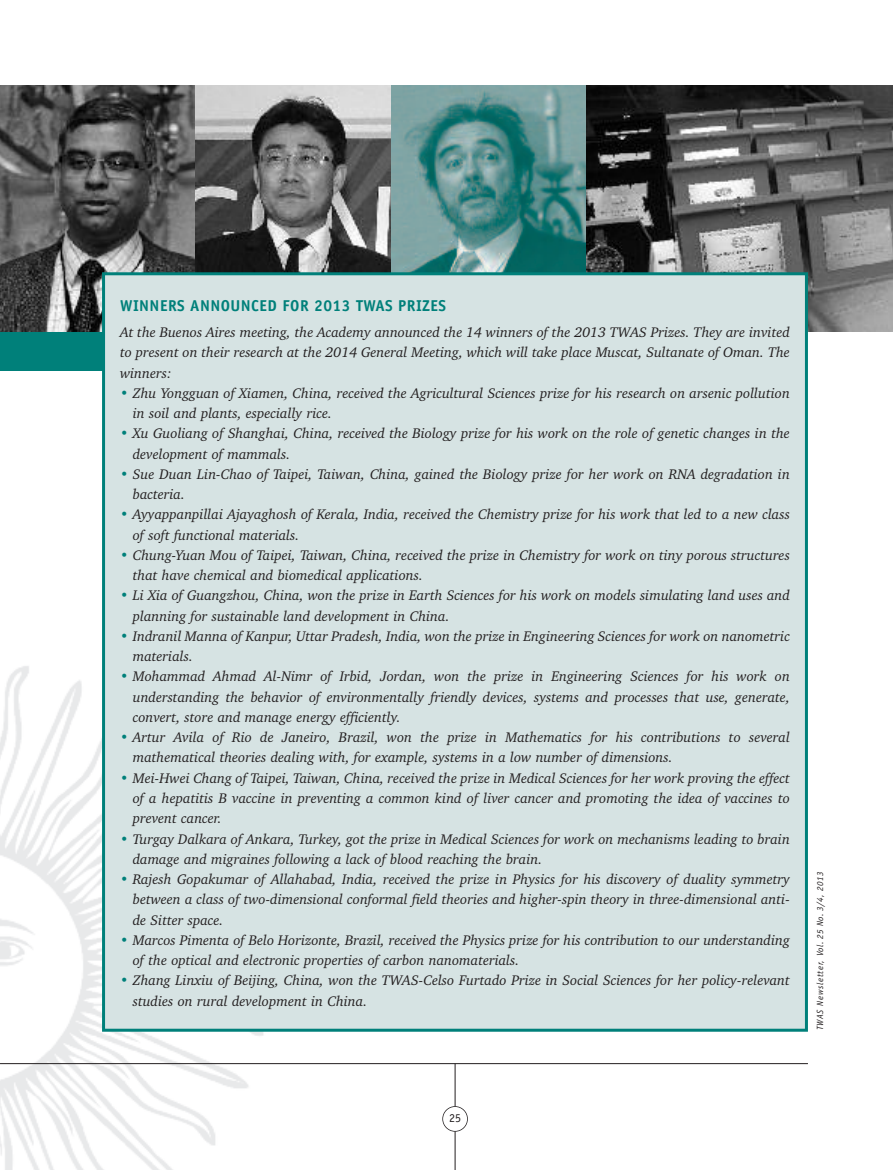
<style>
.page{position:relative;width:893px;height:1170px;background:#fff}
.page>*{position:absolute;margin:0;border:0;box-sizing:border-box;transform-origin:0 0}
.t1{font:700 15.75px "Officina Sans";letter-spacing:.025em;color:#00807a}
.t2{font:italic 14.25px/20.2px "Charter BT";color:#231f20}
.t3{font:12px "Officina Sans";color:#231f20}
.t4{font:italic 9px "Officina Sans";letter-spacing:.05em;color:#231f20}
.s1{color:#00807a}
</style>
<div class="page">
<img style="left:0;top:666px;width:361px;height:503px">
<img style="left:1px;top:85px;width:195px;height:247px">
<svg style="left:196px;top:85px;width:195px;height:187px;background:#747474"></svg>
<svg style="left:391px;top:85px;width:196px;height:187px;background:#59908f"></svg>
<hr style="left:455px;top:1063px;width:1px;height:106px;background:#231f20">
<div style="left:443px;top:1106px;width:24px;height:25px;background:#fff;border-radius:50%"></div>
<div style="left:442px;top:1106px;width:26px;height:25px;border:2px solid #231f20;border-radius:50%"></div>
<hr style="left:0;top:1063px;width:808px;height:1px;background:#231f20">
<div style="left:0;top:332px;width:592px;height:38px;background:#00807a"></div>
<svg style="left:587px;top:85px;width:306px;height:247px;background:#5e5e5e"></svg>
<div style="left:105px;top:275px;width:700px;height:753px;background:#d6e3e3"></div>
<div style="left:102px;top:272px;width:706px;height:759px;border:3px solid #00807a"></div>
<p class="t1" style="left:120px;top:299px;width:328px">WINNERS ANNOUNCED FOR 2013 TWAS PRIZES</p>
<p class="t2" style="left:120px;top:323px;width:671px;text-align:justify">At the Buenos Aires meeting, the Academy announced the 14 winners of the 2013 TWAS Prizes. They are invited to present on their research at the 2014 General Meeting, which will take place Muscat, Sultanate of Oman. The winners:</p>
<p class="t2" style="left:133px;top:384px;width:659px;text-indent:-13px"><span class="s1">•</span> Zhu Yongguan of Xiamen, China, received the Agricultural Sciences prize for his research on arsenic pollution in soil and plants, especially rice.</p>
<p class="t2" style="left:133px;top:424px;width:659px;text-indent:-13px"><span class="s1">•</span> Xu Guoliang of Shanghai, China, received the Biology prize for his work on the role of genetic changes in the development of mammals.</p>
<p class="t2" style="left:133px;top:465px;width:659px;text-indent:-13px"><span class="s1">•</span> Sue Duan Lin-Chao of Taipei, Taiwan, China, gained the Biology prize for her work on RNA degradation in bacteria.</p>
<p class="t2" style="left:133px;top:505px;width:659px;text-indent:-13px"><span class="s1">•</span> Ayyappanpillai Ajayaghosh of Kerala, India, received the Chemistry prize for his work that led to a new class of soft functional materials.</p>
<p class="t2" style="left:133px;top:546px;width:659px;text-indent:-13px"><span class="s1">•</span> Chung-Yuan Mou of Taipei, Taiwan, China, received the prize in Chemistry for work on tiny porous structures that have chemical and biomedical applications.</p>
<p class="t2" style="left:133px;top:586px;width:659px;text-indent:-13px"><span class="s1">•</span> Li Xia of Guangzhou, China, won the prize in Earth Sciences for his work on models simulating land uses and planning for sustainable land development in China.</p>
<p class="t2" style="left:133px;top:627px;width:659px;text-indent:-13px"><span class="s1">•</span> Indranil Manna of Kanpur, Uttar Pradesh, India, won the prize in Engineering Sciences for work on nanometric materials.</p>
<p class="t2" style="left:133px;top:667px;width:659px;text-align:justify;text-indent:-13px"><span class="s1">•</span> Mohammad Ahmad Al-Nimr of Irbid, Jordan, won the prize in Engineering Sciences for his work on understanding the behavior of environmentally friendly devices, systems and processes that use, generate, convert, store and manage energy efficiently.</p>
<p class="t2" style="left:133px;top:728px;width:659px;text-indent:-13px"><span class="s1">•</span> Artur Avila of Rio de Janeiro, Brazil, won the prize in Mathematics for his contributions to several mathematical theories dealing with, for example, systems in a low number of dimensions.</p>
<p class="t2" style="left:133px;top:768px;width:659px;text-align:justify;text-indent:-13px"><span class="s1">•</span> Mei-Hwei Chang of Taipei, Taiwan, China, received the prize in Medical Sciences for her work proving the effect of a hepatitis B vaccine in preventing a common kind of liver cancer and promoting the idea of vaccines to prevent cancer.</p>
<p class="t2" style="left:133px;top:829px;width:659px;text-indent:-13px"><span class="s1">•</span> Turgay Dalkara of Ankara, Turkey, got the prize in Medical Sciences for work on mechanisms leading to brain damage and migraines following a lack of blood reaching the brain.</p>
<p class="t2" style="left:133px;top:870px;width:659px;text-align:justify;text-indent:-13px"><span class="s1">•</span> Rajesh Gopakumar of Allahabad, India, received the prize in Physics for his discovery of duality symmetry between a class of two-dimensional conformal field theories and higher-spin theory in three-dimensional anti&shy;de Sitter space.</p>
<p class="t2" style="left:133px;top:930px;width:659px;text-indent:-13px"><span class="s1">•</span> Marcos Pimenta of Belo Horizonte, Brazil, received the Physics prize for his contribution to our understanding of the optical and electronic properties of carbon nanomaterials.</p>
<p class="t2" style="left:133px;top:971px;width:659px;text-indent:-13px"><span class="s1">•</span> Zhang Linxiu of Beijing, China, won the TWAS-Celso Furtado Prize in Social Sciences for her policy-relevant studies on rural development in China.</p>
<p class="t4" style="left:817px;top:1030px;width:160px;rotate:-90deg">TWAS Newsletter, Vol. 25 No. 3/4, 2013</p>
<p class="t3" style="left:449px;top:1113px;width:13px">25</p>
</div>
